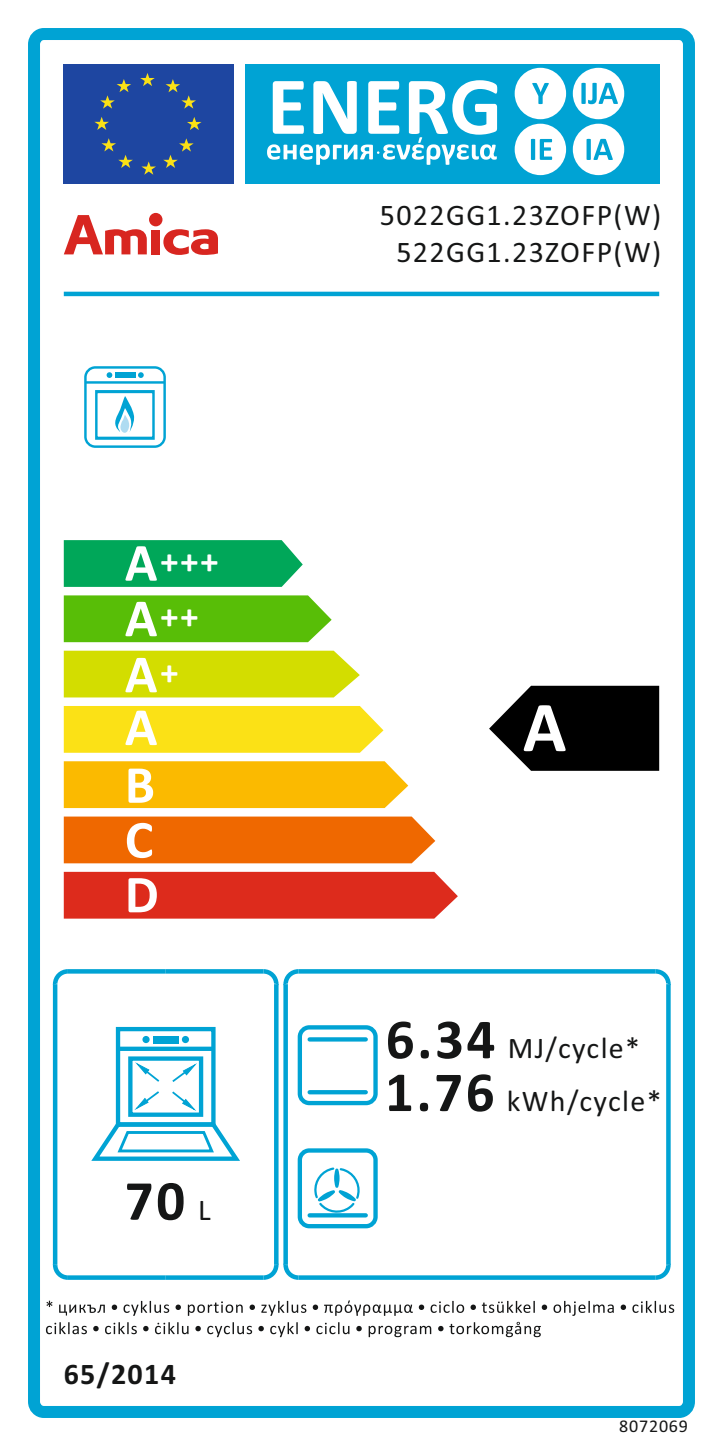
<style>
.page{position:relative;width:723px;height:1446px;background:#fff}
.page>*{position:absolute;margin:0;border:0;box-sizing:border-box;transform-origin:0 0}
.t1{font:700 72px "Calibri";color:#fff}
.t2{font:700 57px/52.8px "Calibri";color:#151616}
.t3{font:700 54px/54.9px "Calibri";color:#fff}
.t4{font:700 36px/55.5px "Calibri";color:#fff}
.t5{font:30px/36.6px "Calibri";letter-spacing:.045em;color:#151616;text-align:center}
.t6{font:700 30px "Calibri";letter-spacing:.045em;color:#151616}
.t7{font:18px "Calibri";letter-spacing:.045em;color:#151616}
.s1{font-size:54px}
.s2{font-size:36px}
.s3{font-weight:400;font-size:30px}
</style>
<div class="page">
<svg style="left:47px;top:1300px;width:134px;height:16px"></svg>
<svg style="left:188px;top:1301px;width:130px;height:15px"></svg>
<svg style="left:324px;top:1300px;width:100px;height:16px"></svg>
<svg style="left:430px;top:1301px;width:117px;height:12px"></svg>
<svg style="left:553px;top:1301px;width:121px;height:15px"></svg>
<svg style="left:46px;top:1322px;width:252px;height:15px"></svg>
<svg style="left:305px;top:1322px;width:236px;height:15px"></svg>
<div style="left:28px;top:28px;width:667px;height:1390px;border:12px solid #00a3d4;border-radius:10px"></div>
<div style="left:64px;top:64px;width:170px;height:119px;background:#1e46a1"></div>
<svg style="left:141px;top:161px;width:15px;height:14px"></svg>
<svg style="left:140px;top:73px;width:15px;height:13px"></svg>
<svg style="left:187px;top:117px;width:15px;height:13px"></svg>
<svg style="left:94px;top:117px;width:15px;height:13px"></svg>
<svg style="left:100px;top:79px;width:31px;height:30px"></svg>
<svg style="left:101px;top:138px;width:32px;height:30px"></svg>
<svg style="left:163px;top:138px;width:31px;height:30px"></svg>
<svg style="left:166px;top:79px;width:30px;height:30px"></svg>
<div style="left:245px;top:64px;width:414px;height:119px;background:#00a3d4"></div>
<div style="left:515px;top:68px;width:51px;height:51px;background:#fff;border-radius:50%"></div>
<svg style="left:532px;top:83px;width:17px;height:21px"></svg>
<div style="left:573px;top:68px;width:51px;height:51px;background:#fff;border-radius:50%"></div>
<svg style="left:581px;top:83px;width:37px;height:21px"></svg>
<div style="left:515px;top:124px;width:51px;height:51px;background:#fff;border-radius:50%"></div>
<svg style="left:531px;top:139px;width:21px;height:21px"></svg>
<div style="left:573px;top:124px;width:51px;height:51px;background:#fff;border-radius:50%"></div>
<svg style="left:586px;top:139px;width:27px;height:21px"></svg>
<hr style="left:64px;top:292px;width:595px;height:4px;background:#00a3d4">
<div style="left:298px;top:1025px;width:80px;height:80px;border:4px solid #00a3d4;border-radius:9px"></div>
<svg style="left:310px;top:1037px;width:56px;height:4px"></svg>
<svg style="left:310px;top:1090px;width:56px;height:4px"></svg>
<div style="left:298px;top:1148px;width:80px;height:80px;border:4px solid #00a3d4;border-radius:9px"></div>
<svg style="left:310px;top:1213px;width:56px;height:4px"></svg>
<svg style="left:312px;top:1167px;width:49px;height:50px"></svg>
<div style="left:64px;top:595px;width:268px;height:47px;background:#58be07"></div>
<div style="left:64px;top:706px;width:319px;height:47px;background:#fbe116"></div>
<div style="left:64px;top:761px;width:344px;height:47px;background:#fbba00"></div>
<div style="left:64px;top:816px;width:371px;height:47px;background:#ef6800"></div>
<div style="left:64px;top:872px;width:394px;height:46px;background:#dd2b1c"></div>
<div style="left:64px;top:651px;width:296px;height:46px;background:#d3dd00"></div>
<svg style="left:64px;top:540px;width:239px;height:47px;background:#0cab61"></svg>
<svg style="left:489px;top:686px;width:170px;height:85px;background:#1f1f1f"></svg>
<svg style="left:52px;top:969px;width:20px;height:19px"></svg>
<svg style="left:68px;top:969px;width:98px;height:4px"></svg>
<svg style="left:166px;top:969px;width:93px;height:4px"></svg>
<svg style="left:52px;top:1260px;width:16px;height:20px"></svg>
<div style="left:68px;top:1275px;width:98px;height:5px;background:#00a3d4"></div>
<div style="left:166px;top:1275px;width:97px;height:5px;background:#00a3d4"></div>
<hr style="left:53px;top:984px;width:4px;height:281px;background:#00a3d4">
<svg style="left:274px;top:988px;width:4px;height:272px"></svg>
<svg style="left:259px;top:969px;width:44px;height:19px"></svg>
<svg style="left:259px;top:1260px;width:39px;height:20px"></svg>
<div style="left:283px;top:984px;width:5px;height:281px;background:#00a3d4"></div>
<svg style="left:298px;top:969px;width:353px;height:4px"></svg>
<svg style="left:651px;top:969px;width:20px;height:15px"></svg>
<svg style="left:656px;top:1265px;width:15px;height:15px"></svg>
<div style="left:666px;top:984px;width:5px;height:281px;background:#00a3d4"></div>
<div style="left:298px;top:1275px;width:358px;height:5px;background:#00a3d4"></div>
<div style="left:116px;top:1027px;width:100px;height:99px;border:4px solid #00a3d4"></div>
<div style="left:118px;top:1046px;width:95px;height:5px;background:#00a3d4"></div>
<div style="left:142px;top:1036px;width:8px;height:7px;background:#00a3d4;border-radius:50%"></div>
<div style="left:182px;top:1036px;width:7px;height:7px;background:#00a3d4;border-radius:50%"></div>
<div style="left:153px;top:1036px;width:26px;height:7px;background:#00a3d4"></div>
<div style="left:128px;top:1056px;width:75px;height:61px;border:4px solid #00a3d4"></div>
<svg style="left:137px;top:1063px;width:23px;height:19px"></svg>
<svg style="left:91px;top:1118px;width:149px;height:43px"></svg>
<svg style="left:136px;top:1091px;width:23px;height:18px"></svg>
<svg style="left:172px;top:1064px;width:23px;height:46px"></svg>
<svg style="left:267px;top:80px;width:230px;height:85px"></svg>
<svg style="left:163px;top:229px;width:55px;height:26px"></svg>
<div style="left:151px;top:230px;width:9px;height:24px;background:#d82620"></div>
<div style="left:149px;top:213px;width:13px;height:13px;background:#d82620;border-radius:50%"></div>
<svg style="left:64px;top:215px;width:83px;height:39px"></svg>
<div style="left:84px;top:366px;width:82px;height:82px;border:2px solid #00a3d4;border-radius:10px"></div>
<hr style="left:85px;top:381px;width:80px;height:3px;background:#00a3d4">
<svg style="left:107px;top:372px;width:5px;height:6px"></svg>
<svg style="left:138px;top:372px;width:6px;height:6px"></svg>
<div style="left:115px;top:372px;width:20px;height:6px;background:#00a3d4"></div>
<div style="left:95px;top:390px;width:60px;height:50px;border:3px solid #00a3d4"></div>
<svg style="left:115px;top:396px;width:19px;height:37px"></svg>
<p class="t4" style="left:125px;top:536px;width:95px"><span class="s1">A</span>+++<br><span class="s1">A</span>++</p>
<h3 class="t3" style="left:125px;top:652px;width:55px;line-height:52.8px">A<span class="s2">+<br></span>A</h3>
<h3 class="t3" style="left:125px;top:762px;width:36px;text-align:justify">B C D</h3>
<h2 class="t2" style="left:125px;top:1179px;width:87px">70 <span class="s3">L</span></h2>
<p class="t6" style="left:64px;top:1361px;width:114px">65/2014</p>
<p class="t5" style="left:380px;top:199px;width:283px">5022GG1.23ZOFP(W)<br>522GG1.23ZOFP(W)</p>
<h1 class="t1" style="left:523px;top:697px;width:45px">A</h1>
<h2 class="t2" style="left:385px;top:1017px;width:112px">6.34<br>1.76</h2>
<p class="t5" style="left:507px;top:1024px;width:156px;line-height:52.8px;text-align:left">MJ/cycle* kWh/cycle*</p>
<p class="t7" style="left:619px;top:1418px;width:70px">8072069</p>
</div>
